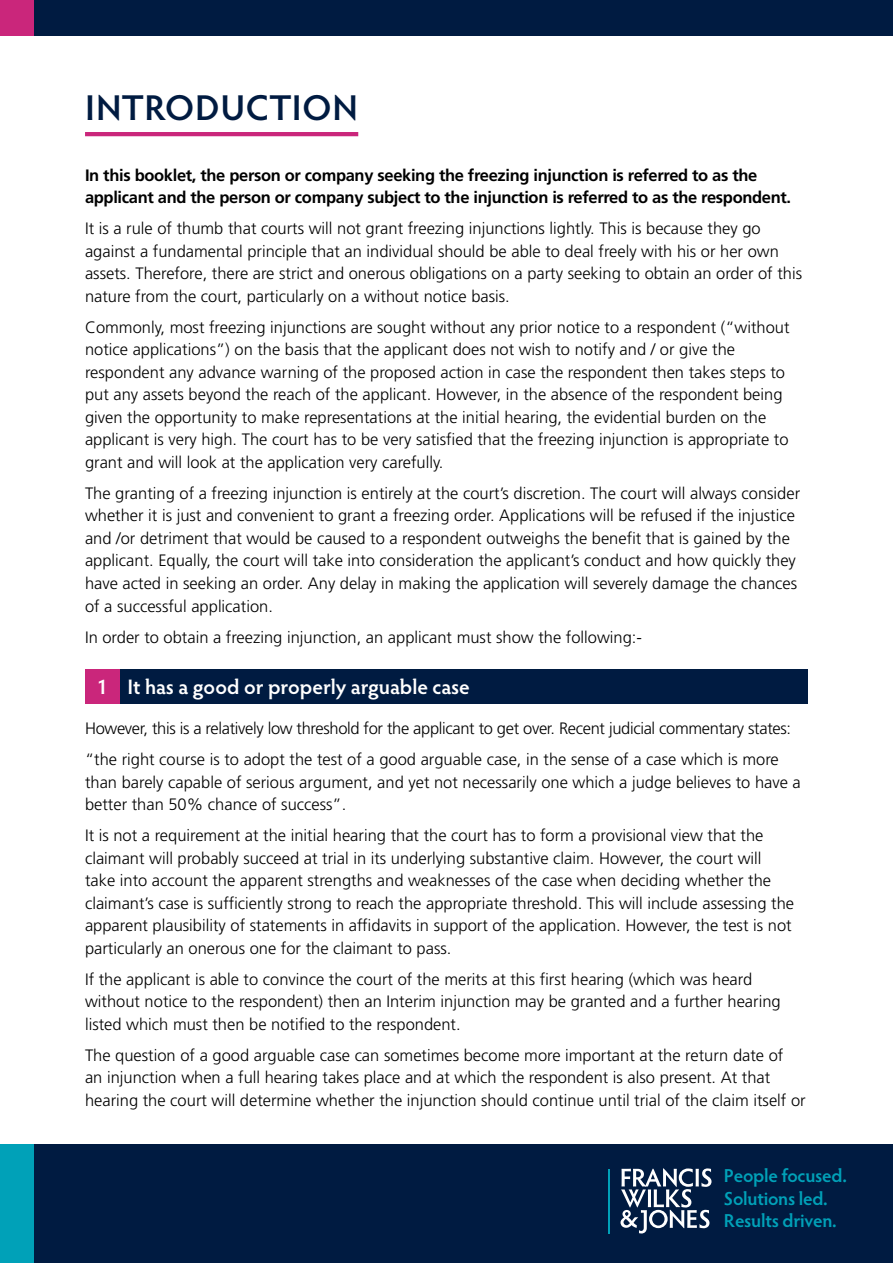
<style>
.page{position:relative;width:893px;height:1263px;background:#fff}
.page>*{position:absolute;margin:0;border:0;box-sizing:border-box;transform-origin:0 0}
.t1{font:600 36px "Hypatia Sans Pro";letter-spacing:.015em;color:#001b41}
.t2{font:600 21px "Hypatia Sans Pro";letter-spacing:-.005em;color:#fff}
.t3{font:600 18.75px/22.6px "Hypatia Sans Pro";letter-spacing:-.015em;color:#00a1b8}
.t4{font:300 16.5px/22.5px "Frutiger LT Std";color:#000}
.t5{font:300 16.5px/31px "Frutiger LT Std";letter-spacing:-.02em;color:#000}
.t6{font:700 16.5px/22.5px "Frutiger LT Std";letter-spacing:-.02em;color:#000}
</style>
<div class="page">
<div style="left:0;top:1144px;width:893px;height:119px;background:#001b41"></div>
<div style="left:0;top:1144px;width:34px;height:119px;background:#00a1b8"></div>
<svg style="left:620px;top:1168px;width:91px;height:65px"></svg>
<hr style="left:608px;top:1169px;width:2px;height:65px;background:#00a1b8">
<div style="left:0;top:0;width:893px;height:36px;background:#001b41"></div>
<div style="left:0;top:0;width:34px;height:36px;background:#ca267b"></div>
<hr style="left:85px;top:132px;width:273px;height:4px;background:#ca267b">
<div style="left:119px;top:669px;width:689px;height:34px;background:#001b41"></div>
<div style="left:85px;top:669px;width:34px;height:34px;background:#ca267b"></div>
<h1 class="t1" style="left:85px;top:83px;width:274px">INTRODUCTION</h1>
<p class="t6" style="left:85px;top:164px;width:708px">In this booklet, the person or company seeking the freezing injunction is referred to as the applicant and the person or company subject to the injunction is referred to as the respondent.</p>
<p class="t4" style="left:85px;top:218px;width:719px">It is a rule of thumb that courts will not grant freezing injunctions lightly. This is because they go against a fundamental principle that an individual should be able to deal freely with his or her own assets. Therefore, there are strict and onerous obligations on a party seeking to obtain an order of this nature from the court, particularly on a without notice basis.</p>
<p class="t4" style="left:85px;top:316px;width:706px">Commonly, most freezing injunctions are sought without any prior notice to a respondent (“without notice applications”) on the basis that the applicant does not wish to notify and / or give the respondent any advance warning of the proposed action in case the respondent then takes steps to put any assets beyond the reach of the applicant. However, in the absence of the respondent being given the opportunity to make representations at the initial hearing, the evidential burden on the applicant is very high. The court has to be very satisfied that the freezing injunction is appropriate to grant and will look at the application very carefully.</p>
<p class="t4" style="left:85px;top:482px;width:717px">The granting of a freezing injunction is entirely at the court’s discretion. The court will always consider whether it is just and convenient to grant a freezing order. Applications will be refused if the injustice and /or detriment that would be caused to a respondent outweighs the benefit that is gained by the applicant. Equally, the court will take into consideration the applicant’s conduct and how quickly they have acted in seeking an order. Any delay in making the application will severely damage the chances of a successful application.</p>
<p class="t4" style="left:85px;top:626px;width:558px">In order to obtain a freezing injunction, an applicant must show the following:-</p>
<p class="t2" style="left:96px;top:672px;width:375px">1 It has a good or properly arguable case</p>
<p class="t5" style="left:85px;top:713px;width:708px">However, this is a relatively low threshold for the applicant to get over. Recent judicial commentary states: “the right course is to adopt the test of a good arguable case, in the sense of a case which is more</p>
<p class="t4" style="left:85px;top:771px;width:717px">than barely capable of serious argument, and yet not necessarily one which a judge believes to have a better than 50% chance of success”.</p>
<p class="t4" style="left:85px;top:824px;width:711px">It is not a requirement at the initial hearing that the court has to form a provisional view that the claimant will probably succeed at trial in its underlying substantive claim. However, the court will take into account the apparent strengths and weaknesses of the case when deciding whether the claimant’s case is sufficiently strong to reach the appropriate threshold. This will include assessing the apparent plausibility of statements in affidavits in support of the application. However, the test is not particularly an onerous one for the claimant to pass.</p>
<p class="t4" style="left:85px;top:968px;width:697px">If the applicant is able to convince the court of the merits at this first hearing (which was heard without notice to the respondent) then an Interim injunction may be granted and a further hearing listed which must then be notified to the respondent.</p>
<p class="t4" style="left:85px;top:1044px;width:722px">The question of a good arguable case can sometimes become more important at the return date of<br>an injunction when a full hearing takes place and at which the respondent is also present. At that hearing the court will determine whether the injunction should continue until trial of the claim itself or</p>
<p class="t3" style="left:724px;top:1164px;width:124px">People focused.<br>Solutions led.<br>Results driven.</p>
</div>
